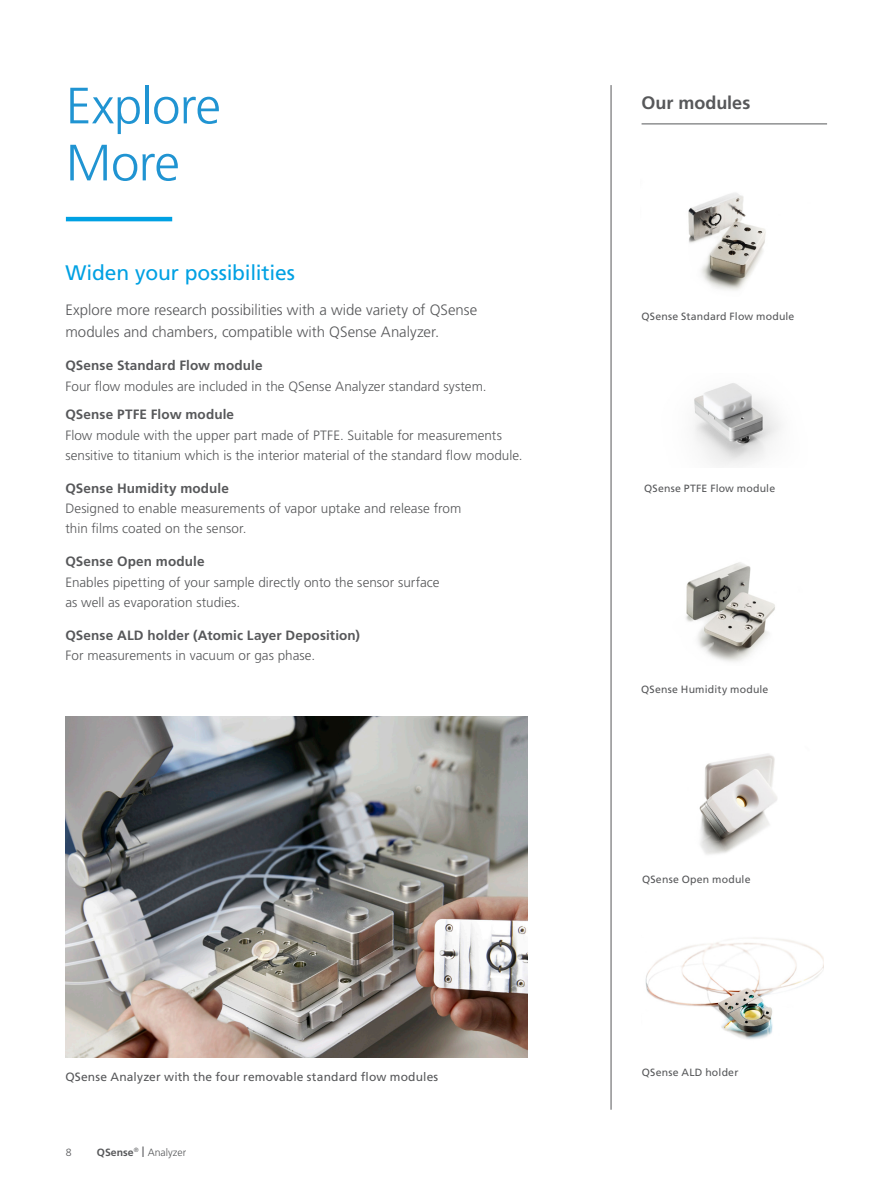
<style>
.page{position:relative;width:893px;height:1187px;background:#fff}
.page>*{position:absolute;margin:0;border:0;box-sizing:border-box;transform-origin:0 0}
.Heading_Page_Blue{font:300 51px/57px "Frutiger LT Std";letter-spacing:-.015em;color:#2094d2}
.Ingress_80{font:21px "Frutiger LT Std";letter-spacing:-.005em;color:#00a1e3}
.Sub_Heading_2_Page_8{font:700 18px "Frutiger LT Std";color:#57585a}
.Ingress_80-2{font:300 15px/22.5px "Frutiger LT Std";color:#57585a}
.Ingress_80-3{font:300 13.5px/20.2px "Frutiger LT Std";letter-spacing:.005em;color:#57585a}
.Sub_Heading_2_Page_8-2{font:300 13.5px/20.2px "Frutiger LT Std";letter-spacing:.005em;color:#57585a}
.Ingress_80-4{font:700 13.5px/20.2px "Frutiger LT Std";letter-spacing:.01em;color:#57585a}
.Sub_Heading_5_Page_8{font:12px "Frutiger LT Std";letter-spacing:.01em;color:#57585a}
.Figure_Text_80{font:10.5px "Frutiger LT Std";letter-spacing:.02em;color:#57585a}
.t1{font:300 10.5px "Frutiger LT Std";color:#57585a}
.s1{font-weight:700}
.s2{font-weight:300}
.s3{font-size:15px}
</style>
<div class="page">
<hr style="left:66px;top:217px;width:106px;height:4px;background:#00a1e3">
<img style="left:686px;top:562px;width:89px;height:100px">
<img style="left:699px;top:754px;width:78px;height:101px">
<img style="left:645px;top:937px;width:179px;height:102px">
<hr style="left:611px;top:85px;width:1px;height:1024px;background:#57585a">
<img style="left:66px;top:716px;width:462px;height:341px">
<hr style="left:642px;top:123px;width:185px;height:1px;background:#57585a">
<img style="left:688px;top:193px;width:78px;height:98px">
<img style="left:694px;top:383px;width:87px;height:83px">
<p class="Heading_Page_Blue" style="left:66px;top:78px;width:157px">Explore<br>More</p>
<p class="Ingress_80" style="left:65px;top:260px;width:231px">Widen your possibilities</p>
<p class="Ingress_80-2" style="left:65px;top:298px;width:413px">Explore more research possibilities with a wide variety of QSense modules and chambers, compatible with QSense Analyzer.</p>
<p class="Sub_Heading_2_Page_8-2" style="left:65px;top:356px;width:423px"><span class="s1">QSense Standard Flow module<br></span>Four flow modules are included in the QSense Analyzer standard system.</p>
<p class="Ingress_80-3" style="left:65px;top:405px;width:459px"><span class="s1">QSense PTFE Flow module<br></span>Flow module with the upper part made of PTFE. Suitable for measurements sensitive to titanium which is the interior material of the standard flow module.</p>
<p class="Ingress_80-3" style="left:65px;top:478px;width:398px"><span class="s1">QSense Humidity module<br></span>Designed to enable measurements of vapor uptake and release from thin films coated on the sensor.</p>
<p class="Ingress_80-3" style="left:65px;top:552px;width:376px"><span class="s1">QSense Open module<br></span>Enables pipetting of your sample directly onto the sensor surface as well as evaporation studies.</p>
<p class="Ingress_80-4" style="left:65px;top:625px;width:296px">QSense ALD holder (Atomic Layer Deposition)<br><span class="s2">For measurements in vacuum or gas phase.</span></p>
<p class="Sub_Heading_5_Page_8" style="left:65px;top:1069px;width:374px">QSense Analyzer with the four removable standard flow modules</p>
<p class="t1" style="left:66px;top:1145px;width:7px">8</p>
<p class="t1" style="left:97px;top:1145px;width:91px"><span class="s1">QSense</span><sup>®</sup> <span class="s3">I</span> Analyzer</p>
<p class="Sub_Heading_2_Page_8" style="left:642px;top:92px;width:110px">Our modules</p>
<p class="Figure_Text_80" style="left:641px;top:310px;width:154px">QSense Standard Flow module</p>
<p class="Figure_Text_80" style="left:644px;top:482px;width:132px">QSense PTFE Flow module</p>
<p class="Figure_Text_80" style="left:641px;top:682px;width:129px">QSense Humidity module</p>
<p class="Figure_Text_80" style="left:642px;top:873px;width:110px">QSense Open module</p>
<p class="Figure_Text_80" style="left:642px;top:1066px;width:98px">QSense ALD holder</p>
</div>
